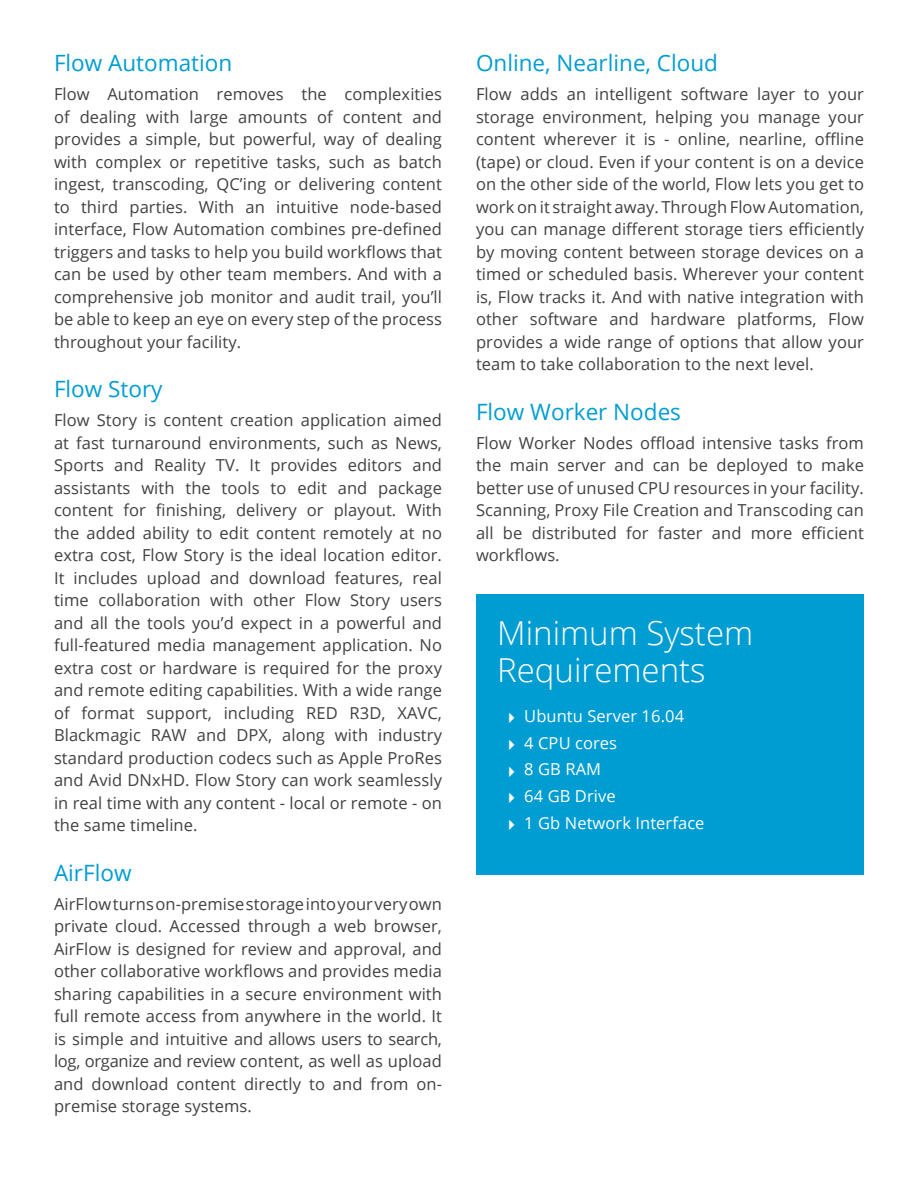
<style>
.page{position:relative;width:918px;height:1188px;background:#fff}
.page>*{position:absolute;margin:0;border:0;box-sizing:border-box;transform-origin:0 0}
.t1{font:300 33px/37.5px "Open Sans";color:#fff}
.t2{font:22.5px "Open Sans";color:#009dd2}
.t3{font:16.5px/22.5px "Open Sans";letter-spacing:.005em;color:#414042;text-align:justify}
.t4{font:16.5px/26.7px "Open Sans";letter-spacing:.005em;color:#fff}
</style>
<div class="page">
<div style="left:476px;top:594px;width:388px;height:281px;background:#009dd2"></div>
<h2 class="t2" style="left:54px;top:48px;width:180px">Flow Automation</h2>
<p class="t3" style="left:54px;top:82px;width:390px">Flow Automation removes the complexities of dealing with large amounts of content and provides a simple, but powerful, way of dealing with complex or repetitive tasks, such as batch ingest, transcoding, QC’ing or delivering content to third parties. With an intuitive node-based interface, Flow Automation combines pre-defined triggers and tasks to help you build workflows that can be used by other team members. And with a comprehensive job monitor and audit trail, you’ll be able to keep an eye on every step of the process throughout your facility.</p>
<h2 class="t2" style="left:54px;top:374px;width:110px">Flow Story</h2>
<p class="t3" style="left:54px;top:409px;width:390px">Flow Story is content creation application aimed at fast turnaround environments, such as News, Sports and Reality TV. It provides editors and assistants with the tools to edit and package content for finishing, delivery or playout. With the added ability to edit content remotely at no extra cost, Flow Story is the ideal location editor.<br>It includes upload and download features, real time collaboration with other Flow Story users and all the tools you’d expect in a powerful and full-featured media management application. No extra cost or hardware is required for the proxy and remote editing capabilities. With a wide range of format support, including RED R3D, XAVC, Blackmagic RAW and DPX, along with industry standard production codecs such as Apple ProRes and Avid DNxHD. Flow Story can work seamlessly in real time with any content - local or remote - on the same timeline.</p>
<h2 class="t2" style="left:54px;top:857px;width:79px">AirFlow</h2>
<p class="t3" style="left:54px;top:892px;width:390px">AirFlow turns on-premise storage into your very own private cloud. Accessed through a web browser, AirFlow is designed for review and approval, and other collaborative workflows and provides media sharing capabilities in a secure environment with full remote access from anywhere in the world. It is simple and intuitive and allows users to search, log, organize and review content, as well as upload and download content directly to and from on&shy;premise storage systems.</p>
<h2 class="t2" style="left:476px;top:48px;width:244px">Online, Nearline, Cloud</h2>
<p class="t3" style="left:476px;top:82px;width:390px">Flow adds an intelligent software layer to your storage environment, helping you manage your content wherever it is - online, nearline, offline (tape) or cloud. Even if your content is on a device on the other side of the world, Flow lets you get to work on it straight away. Through Flow Automation, you can manage different storage tiers efficiently by moving content between storage devices on a timed or scheduled basis. Wherever your content is, Flow tracks it. And with native integration with other software and hardware platforms, Flow provides a wide range of options that allow your team to take collaboration to the next level.</p>
<h2 class="t2" style="left:476px;top:396px;width:207px">Flow Worker Nodes</h2>
<p class="t3" style="left:476px;top:431px;width:390px">Flow Worker Nodes offload intensive tasks from the main server and can be deployed to make better use of unused CPU resources in your facility.<br>Scanning, Proxy File Creation and Transcoding can all be distributed for faster and more efficient workflows.</p>
<h1 class="t1" style="left:497px;top:613px;width:258px">Minimum System<br>Requirements</h1>
<p class="t4" style="left:524px;top:702px;width:182px">Ubuntu Server 16.04<br>4 CPU cores<br>8 GB RAM<br>64 GB Drive<br>1 Gb Network Interface</p>
</div>
